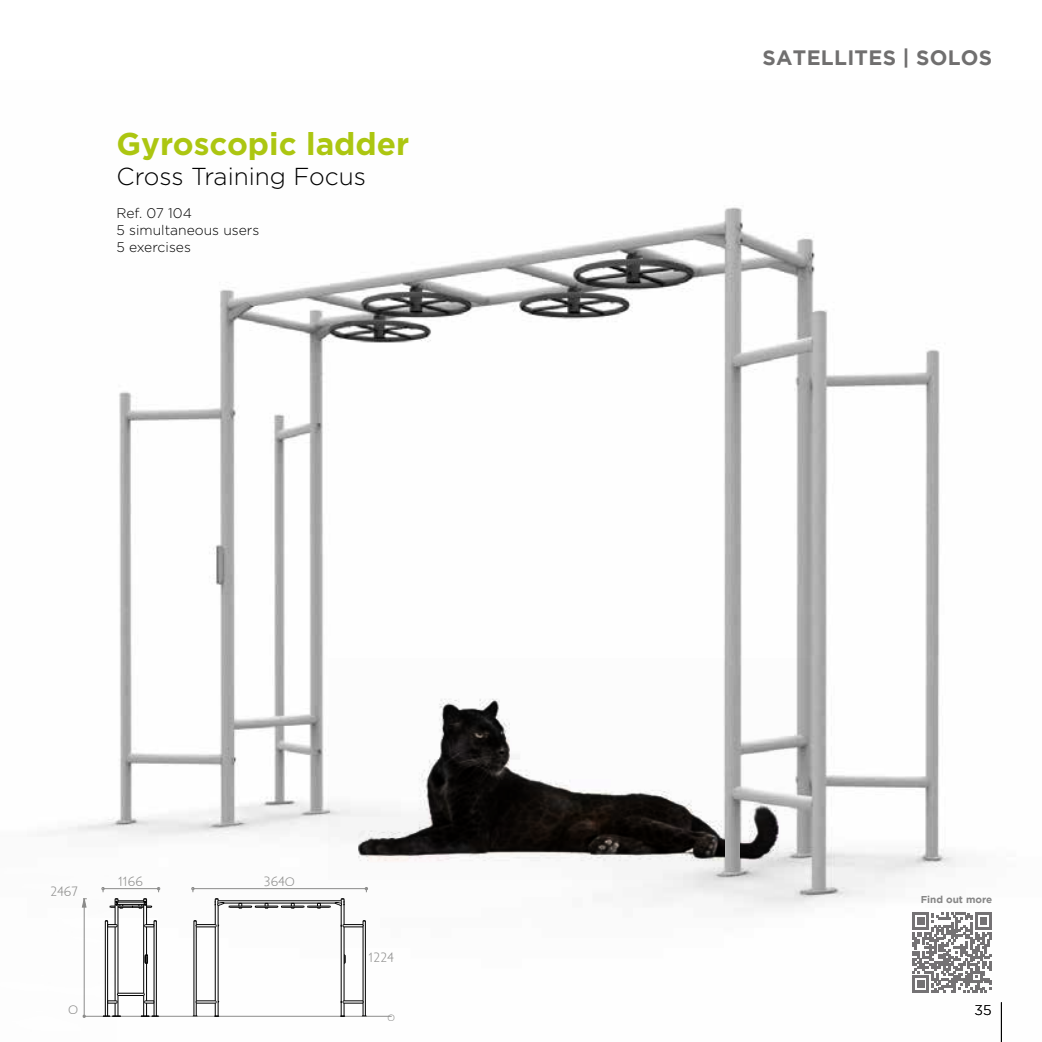
<style>
.page{position:relative;width:1042px;height:1042px;background:#fff}
.page>*{position:absolute;margin:0;border:0;box-sizing:border-box;transform-origin:0 0}
.t1{font:700 31.5px "Gotham";color:#acc611}
.t2{font:300 24.5px "Gotham";color:#000}
.t3{font:700 20.82px "Gotham";letter-spacing:.015em;color:#706f6f}
.t4{font:300 14px "Gotham";color:#000}
.t5{font:300 13.83px/16.6px "Gotham";color:#000}
.t6{font:13.83px "Blueprint";color:#8d8d8c}
.t7{font:10.33px "Blueprint";color:#8d8d8c}
.t8{font:700 9.97px "Gotham";color:#878787}
</style>
<div class="page">
<img style="left:48px;top:207px;width:953px;height:835px">
<hr style="left:159px;top:1016px;width:233px;height:1px;background:#8d8d8c">
<hr style="left:194px;top:921px;width:1px;height:95px;background:#000">
<hr style="left:196px;top:927px;width:1px;height:74px;background:#000">
<hr style="left:215px;top:927px;width:1px;height:74px;background:#000">
<hr style="left:218px;top:926px;width:1px;height:75px;background:#000">
<hr style="left:341px;top:926px;width:1px;height:75px;background:#000">
<hr style="left:344px;top:927px;width:1px;height:74px;background:#000">
<hr style="left:363px;top:927px;width:1px;height:74px;background:#000">
<hr style="left:365px;top:921px;width:1px;height:95px;background:#000">
<hr style="left:105px;top:921px;width:1px;height:95px;background:#000">
<hr style="left:107px;top:921px;width:1px;height:95px;background:#000">
<hr style="left:115px;top:927px;width:1px;height:74px;background:#000">
<hr style="left:118px;top:904px;width:1px;height:89px;background:#000">
<hr style="left:143px;top:904px;width:1px;height:89px;background:#000">
<hr style="left:146px;top:963px;width:1px;height:38px;background:#000">
<hr style="left:154px;top:921px;width:1px;height:95px;background:#000">
<hr style="left:156px;top:921px;width:1px;height:95px;background:#000">
<svg style="left:193px;top:1000px;width:26px;height:17px"></svg>
<svg style="left:340px;top:1000px;width:27px;height:17px"></svg>
<svg style="left:194px;top:898px;width:172px;height:29px"></svg>
<svg style="left:105px;top:898px;width:52px;height:66px"></svg>
<svg style="left:82px;top:993px;width:77px;height:25px"></svg>
<hr style="left:193px;top:888px;width:173px;height:1px;background:#8d8d8c">
<hr style="left:84px;top:899px;width:1px;height:117px;background:#8d8d8c">
<svg style="left:81px;top:897px;width:6px;height:11px"></svg>
<hr style="left:103px;top:888px;width:56px;height:1px;background:#8d8d8c">
<svg style="left:191px;top:887px;width:4px;height:5px"></svg>
<svg style="left:365px;top:887px;width:3px;height:5px"></svg>
<svg style="left:101px;top:887px;width:4px;height:5px"></svg>
<svg style="left:157px;top:887px;width:3px;height:5px"></svg>
<img style="left:329px;top:659px;width:396px;height:220px">
<img style="left:741px;top:659px;width:69px;height:220px">
<svg style="left:912px;top:913px;width:80px;height:79px"></svg>
<hr style="left:1001px;top:1002px;width:1px;height:40px;background:#000">
<h1 class="t1" style="left:117px;top:126px;width:294px">Gyroscopic ladder</h1>
<h2 class="t2" style="left:117px;top:163px;width:251px">Cross Training Focus</h2>
<p class="t5" style="left:117px;top:205px;width:144px">Ref. 07 104<br>5 simultaneous users<br>5 exercises</p>
<p class="t6" style="left:50px;top:883px;width:29px">2467</p>
<p class="t6" style="left:118px;top:873px;width:26px">1166</p>
<p class="t6" style="left:264px;top:873px;width:32px">3640</p>
<p class="t6" style="left:68px;top:1001px;width:12px">0</p>
<p class="t6" style="left:369px;top:949px;width:27px">1224</p>
<p class="t7" style="left:387px;top:1011px;width:9px">0</p>
<h3 class="t3" style="left:762px;top:45px;width:231px">SATELLITES | SOLOS</h3>
<p class="t8" style="left:920px;top:894px;width:73px">Find out more</p>
<p class="t4" style="left:974px;top:1002px;width:19px">35</p>
</div>
